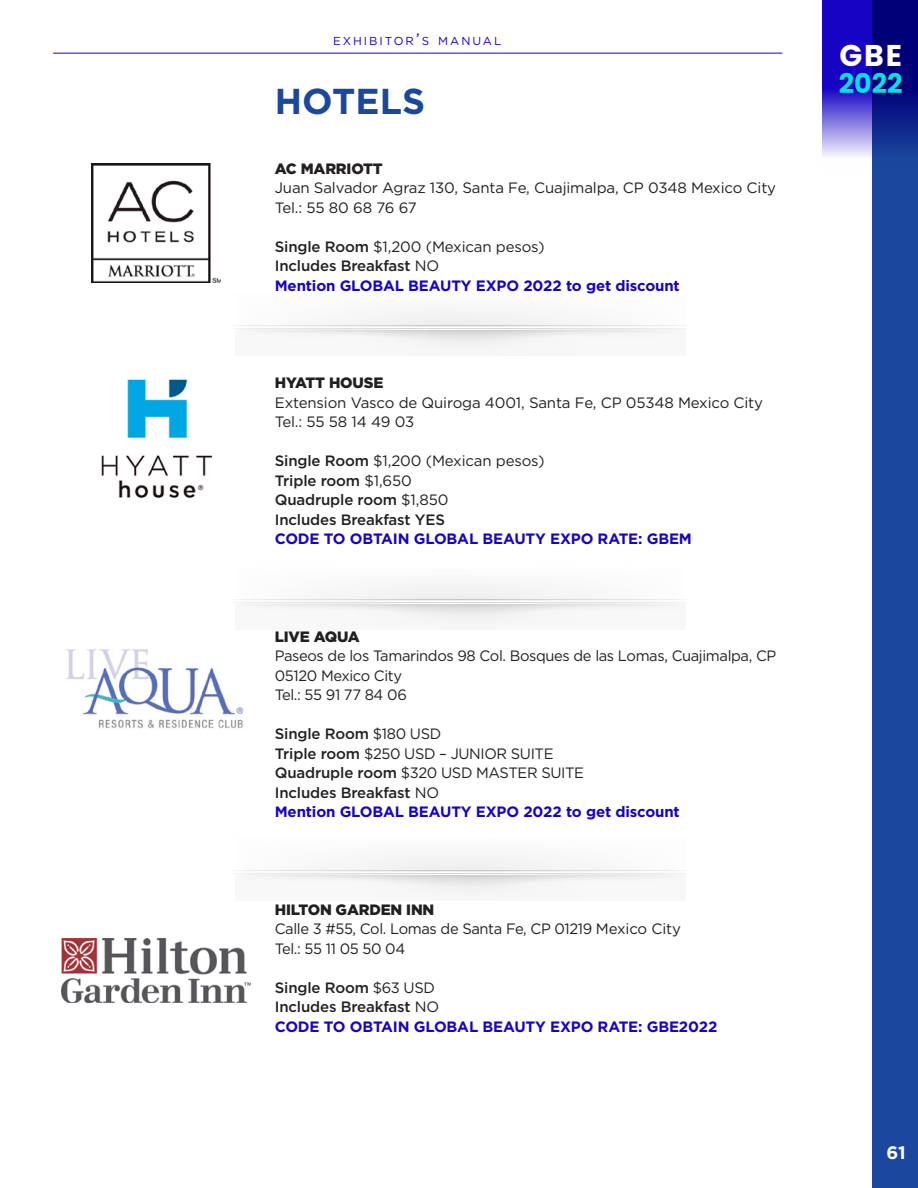
<style>
.page{position:relative;width:918px;height:1188px;background:#fff}
.page>*{position:absolute;margin:0;border:0;box-sizing:border-box;transform-origin:0 0}
.TEXT_GENERAL{font:700 36px "Gotham";letter-spacing:.005em;color:#1b489e}
.t1{font:700 30px "Poppins";color:#fff}
.t2{font:700 27px "Poppins";color:#05e0e3}
.t3{font:700 18px "Gotham";color:#fff}
.TEXT_GENERAL-2{font:15px/19.5px "Gotham";letter-spacing:-.025em;color:#231f20}
.TEXT_GENERAL-3{font:700 15px "Gotham";letter-spacing:-.01em;color:#1703c4}
.TEXT_GENERAL-4{font:500 15px "Gotham";letter-spacing:-.01em;color:#231f20}
.TEXT_GENERAL-5{font:900 15px "Gotham";letter-spacing:-.01em;color:#231f20}
.t4{font:11.55px "Gotham";letter-spacing:.17em;color:#1703c4}
.s1{font-size:16.5px}
.s2{font-weight:500}
.s3{font-weight:400}
</style>
<div class="page">
<div style="left:873px;top:0;width:45px;height:1188px;background:#1b489e"></div>
<svg style="left:823px;top:0;width:95px;height:170px"></svg>
<hr style="left:53px;top:53px;width:729px;height:1px;background:#1703c4">
<img style="left:91px;top:163px;width:130px;height:119px">
<img style="left:101px;top:379px;width:111px;height:119px">
<img style="left:65px;top:649px;width:179px;height:80px">
<img style="left:62px;top:939px;width:188px;height:64px">
<div style="left:236px;top:293px;width:449px;height:37px;background:#f9f9f9"></div>
<svg style="left:248px;top:330px;width:427px;height:19px"></svg>
<hr style="left:222px;top:327px;width:482px;height:3px;background:#fafafa">
<svg style="left:245px;top:328px;width:430px;height:1px"></svg>
<svg style="left:235px;top:325px;width:436px;height:1px"></svg>
<div style="left:343px;top:585px;width:232px;height:16px;background:#f3f3f3"></div>
<svg style="left:248px;top:604px;width:427px;height:19px"></svg>
<svg style="left:236px;top:602px;width:449px;height:1px"></svg>
<svg style="left:236px;top:599px;width:449px;height:1px"></svg>
<div style="left:236px;top:838px;width:449px;height:37px;background:#fafafa"></div>
<svg style="left:248px;top:875px;width:427px;height:19px"></svg>
<svg style="left:235px;top:873px;width:436px;height:1px"></svg>
<svg style="left:235px;top:870px;width:436px;height:1px"></svg>
<p class="t4" style="left:333px;top:34px;width:170px">EXHIBITOR<span class="s1">’</span>S MANUAL</p>
<p class="TEXT_GENERAL" style="left:275px;top:77px;width:152px">HOTELS</p>
<p class="TEXT_GENERAL-5" style="left:275px;top:158px;width:110px">AC MARRIOTT</p>
<p class="TEXT_GENERAL-2" style="left:275px;top:178px;width:503px">Juan Salvador Agraz 130, Santa Fe, Cuajimalpa, CP 0348 Mexico City</p>
<p class="TEXT_GENERAL-2" style="left:275px;top:197px;width:144px">Tel.: 55 80 68 76 67</p>
<p class="TEXT_GENERAL-2" style="left:275px;top:236px;width:272px"><span class="s2">Single Room</span> $1,200 (Mexican pesos)</p>
<p class="TEXT_GENERAL-4" style="left:275px;top:256px;width:166px">Includes Breakfast <span class="s3">NO</span></p>
<p class="TEXT_GENERAL-3" style="left:275px;top:275px;width:407px">Mention GLOBAL BEAUTY EXPO 2022 to get discount</p>
<p class="TEXT_GENERAL-5" style="left:275px;top:372px;width:110px">HYATT HOUSE</p>
<p class="TEXT_GENERAL-2" style="left:275px;top:392px;width:490px">Extension Vasco de Quiroga 4001, Santa Fe, CP 05348 Mexico City</p>
<p class="TEXT_GENERAL-2" style="left:275px;top:412px;width:141px">Tel.: 55 58 14 49 03</p>
<p class="TEXT_GENERAL-2" style="left:275px;top:451px;width:272px"><span class="s2">Single Room</span> $1,200 (Mexican pesos)</p>
<p class="TEXT_GENERAL-4" style="left:275px;top:470px;width:139px">Triple room <span class="s3">$1,650</span></p>
<p class="TEXT_GENERAL-4" style="left:275px;top:490px;width:175px">Quadruple room <span class="s3">$1,850</span></p>
<p class="TEXT_GENERAL-4" style="left:275px;top:509px;width:172px">Includes Breakfast YES</p>
<p class="TEXT_GENERAL-3" style="left:275px;top:529px;width:419px">CODE TO OBTAIN GLOBAL BEAUTY EXPO RATE: GBEM</p>
<p class="TEXT_GENERAL-5" style="left:275px;top:626px;width:87px">LIVE AQUA</p>
<p class="TEXT_GENERAL-2" style="left:275px;top:646px;width:503px">Paseos de los Tamarindos 98 Col. Bosques de las Lomas, Cuajimalpa, CP<br>05120 Mexico City</p>
<p class="TEXT_GENERAL-2" style="left:275px;top:685px;width:134px">Tel.: 55 91 77 84 06</p>
<p class="TEXT_GENERAL-4" style="left:275px;top:724px;width:168px">Single Room <span class="s3">$180 USD</span></p>
<p class="TEXT_GENERAL-2" style="left:275px;top:743px;width:280px"><span class="s2">Triple room</span> $250 USD – JUNIOR SUITE</p>
<p class="TEXT_GENERAL-2" style="left:275px;top:763px;width:311px"><span class="s2">Quadruple room</span> $320 USD MASTER SUITE</p>
<p class="TEXT_GENERAL-4" style="left:275px;top:782px;width:166px">Includes Breakfast <span class="s3">NO</span></p>
<p class="TEXT_GENERAL-3" style="left:275px;top:802px;width:407px">Mention GLOBAL BEAUTY EXPO 2022 to get discount</p>
<p class="TEXT_GENERAL-5" style="left:275px;top:899px;width:161px">HILTON GARDEN INN</p>
<p class="TEXT_GENERAL-2" style="left:275px;top:919px;width:408px">Calle 3 #55, Col. Lomas de Santa Fe, CP 01219 Mexico City</p>
<p class="TEXT_GENERAL-2" style="left:275px;top:938px;width:132px">Tel.: 55 11 05 50 04</p>
<p class="TEXT_GENERAL-4" style="left:275px;top:977px;width:162px">Single Room <span class="s3">$63 USD</span></p>
<p class="TEXT_GENERAL-4" style="left:275px;top:997px;width:166px">Includes Breakfast <span class="s3">NO</span></p>
<p class="TEXT_GENERAL-3" style="left:275px;top:1016px;width:444px">CODE TO OBTAIN GLOBAL BEAUTY EXPO RATE: GBE2022</p>
<h2 class="t1" style="left:839px;top:38px;width:64px">GBE</h2>
<h3 class="t2" style="left:839px;top:68px;width:65px">2022</h3>
<p class="t3" style="left:886px;top:1140px;width:21px">61</p>
</div>
